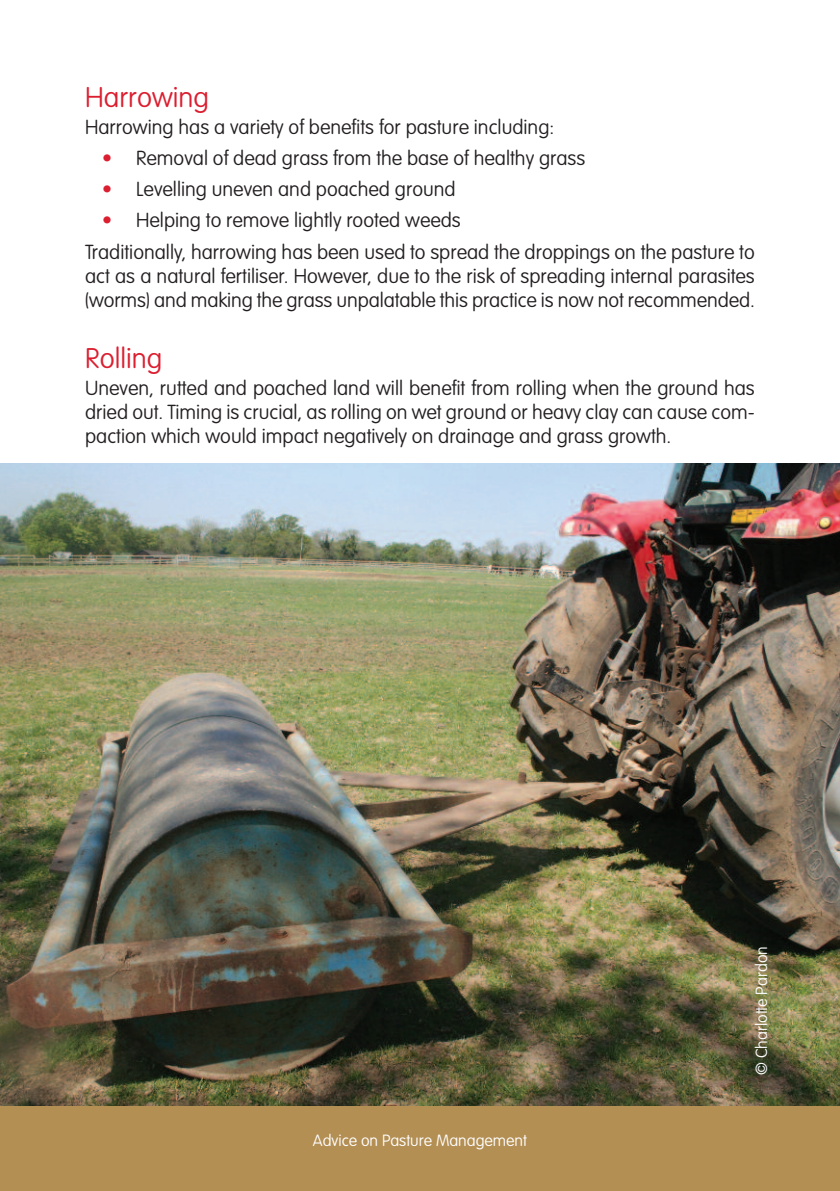
<style>
.page{position:relative;width:840px;height:1191px;background:#fff}
.page>*{position:absolute;margin:0;border:0;box-sizing:border-box;transform-origin:0 0}
.t1{font:100 28px "VAG Rounded Std";color:#db1e30}
.t2{font:100 20px/24px "VAG Rounded Std";color:#231f20}
.t3{font:100 16px "VAG Rounded Std";color:#fff}
.s1{color:#db1e30}
</style>
<div class="page">
<img style="left:0;top:463px;width:839px;height:643px">
<div style="left:0;top:1106px;width:839px;height:85px;background:#b48f54"></div>
<h1 class="t1" style="left:85px;top:85px;width:125px">Harrowing</h1>
<p class="t2" style="left:85px;top:117px;width:470px">Harrowing has a variety of benefits for pasture including:</p>
<p class="t2" style="left:102px;top:148px;width:484px"><span class="s1">•</span> Removal of dead grass from the base of healthy grass</p>
<p class="t2" style="left:102px;top:179px;width:355px"><span class="s1">•</span> Levelling uneven and poached ground</p>
<p class="t2" style="left:85px;top:206px;width:670px;line-height:31.2px;text-indent:17px"><span class="s1">•</span> Helping to remove lightly rooted weeds<br>Traditionally, harrowing has been used to spread the droppings on the pasture to</p>
<p class="t2" style="left:85px;top:265px;width:670px">act as a natural fertiliser. However, due to the risk of spreading internal parasites (worms) and making the grass unpalatable this practice is now not recommended.</p>
<h1 class="t1" style="left:85px;top:346px;width:79px">Rolling</h1>
<p class="t2" style="left:85px;top:378px;width:670px;text-align:justify">Uneven, rutted and poached land will benefit from rolling when the ground has dried out. Timing is crucial, as rolling on wet ground or heavy clay can cause com&shy;paction which would impact negatively on drainage and grass growth.</p>
<p class="t3" style="left:313px;top:1134px;width:215px">Advice on Pasture Management</p>
<p class="t3" style="left:754px;top:1074px;width:130px;rotate:-90deg">© Charlotte Pardon</p>
</div>
